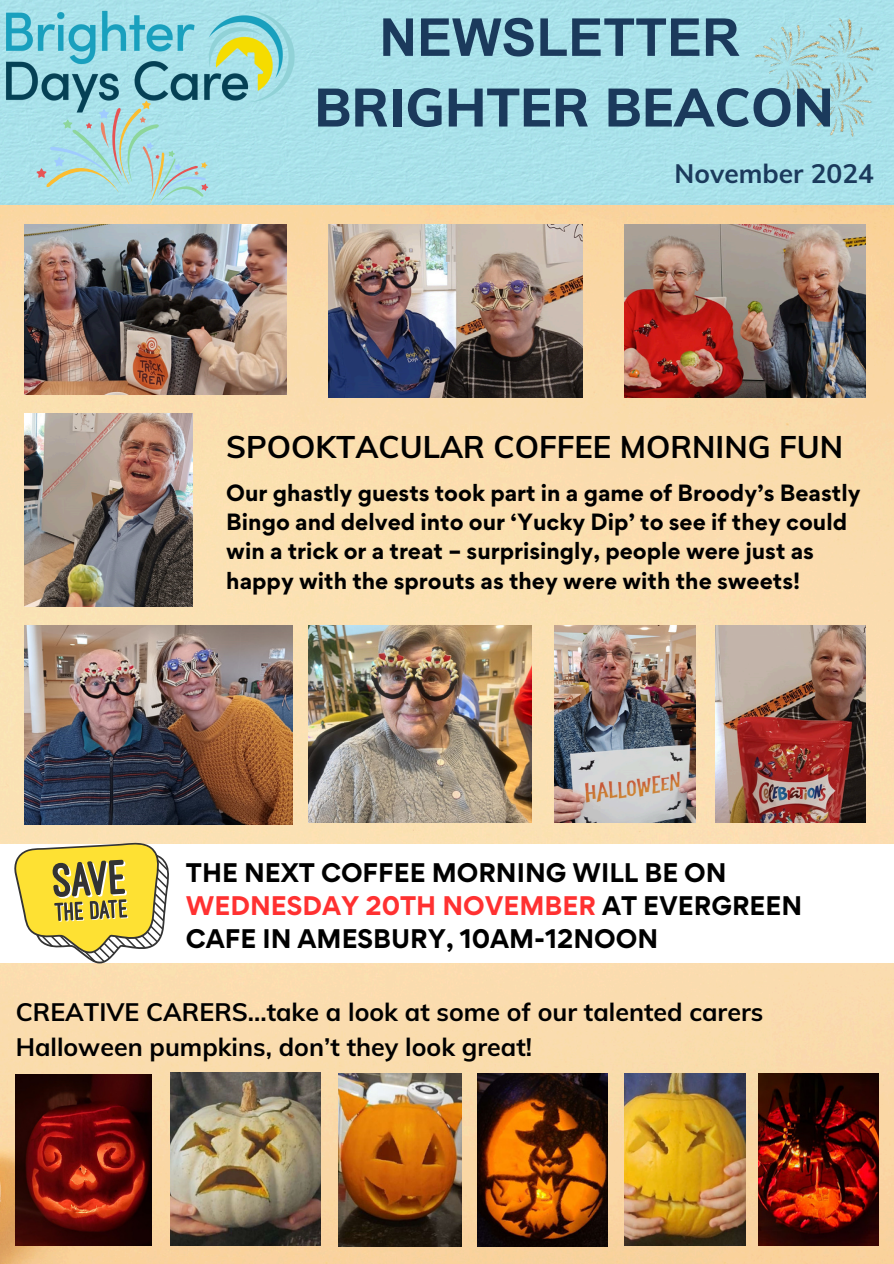
<style>
.page{position:relative;width:894px;height:1264px;background:#fff}
.page>*{position:absolute;margin:0;border:0;box-sizing:border-box;transform-origin:0 0}
.t1{font:53.25px "RTL Bayan Black";color:#1b3a5c}
.t2{font:700 52.35px "Arial MT Pro";color:#1b3a5c}
.t3{font:30.9px "RTL Bayan Bold";color:#000}
.t4{font:26.4px "RTL Bayan Bold";color:#1b3a5c}
.t5{font:24.9px/34.8px "RTL Bayan Bold";color:#000}
.t6{font:700 24px/32.7px "Gordita";color:#000}
.t7{font:700 21px/29.2px "Gordita";color:#000}
.s1{color:#ff3131}
</style>
<div class="page">
<img style="left:0;top:205px;width:893px;height:1058px">
<div style="left:0;top:0;width:893px;height:205px;background:#a9e1eb"></div>
<img style="left:0;top:7px;width:299px;height:109px">
<img style="left:25px;top:414px;width:167px;height:192px">
<img style="left:328px;top:224px;width:254px;height:174px">
<img style="left:25px;top:224px;width:262px;height:170px">
<img style="left:624px;top:224px;width:241px;height:174px">
<img style="left:308px;top:626px;width:223px;height:196px">
<img style="left:25px;top:626px;width:267px;height:198px">
<img style="left:554px;top:626px;width:141px;height:197px">
<img style="left:715px;top:626px;width:150px;height:197px">
<svg style="left:36px;top:101px;width:172px;height:103px;background:#abdbdd"></svg>
<img style="left:748px;top:0;width:145px;height:159px">
<img style="left:0;top:844px;width:893px;height:118px">
<svg style="left:14px;top:842px;width:156px;height:122px"></svg>
<img style="left:758px;top:1073px;width:119px;height:172px">
<img style="left:170px;top:1072px;width:151px;height:173px">
<img style="left:624px;top:1073px;width:121px;height:172px">
<img style="left:338px;top:1073px;width:123px;height:173px">
<img style="left:477px;top:1073px;width:130px;height:172px">
<img style="left:16px;top:1074px;width:136px;height:171px">
<p class="t2" style="left:379px;top:18px;width:362px">NEWSLETTER</p>
<h3 class="t1" style="left:314px;top:73px;width:521px">BRIGHTER BEACON</h3>
<p class="t4" style="left:674px;top:157px;width:201px">November 2024</p>
<p class="t3" style="left:226px;top:427px;width:618px">SPOOKTACULAR COFFEE MORNING FUN</p>
<p class="t7" style="left:226px;top:478px;width:635px">Our ghastly guests took part in a game of Broody’s Beastly Bingo and delved into our ‘Yucky Dip’ to see if they could win a trick or a treat – surprisingly, people were just as happy with the sprouts as they were with the sweets!</p>
<p class="t6" style="left:186px;top:856px;width:617px">THE NEXT COFFEE MORNING WILL BE ON<br><span class="s1">WEDNESDAY 20TH NOVEMBER</span> AT EVERGREEN<br>CAFE IN AMESBURY, 10AM-12NOON</p>
<p class="t5" style="left:16px;top:994px;width:748px">CREATIVE CARERS...take a look at some of our talented carers<br>Halloween pumpkins, don’t they look great!</p>
</div>
